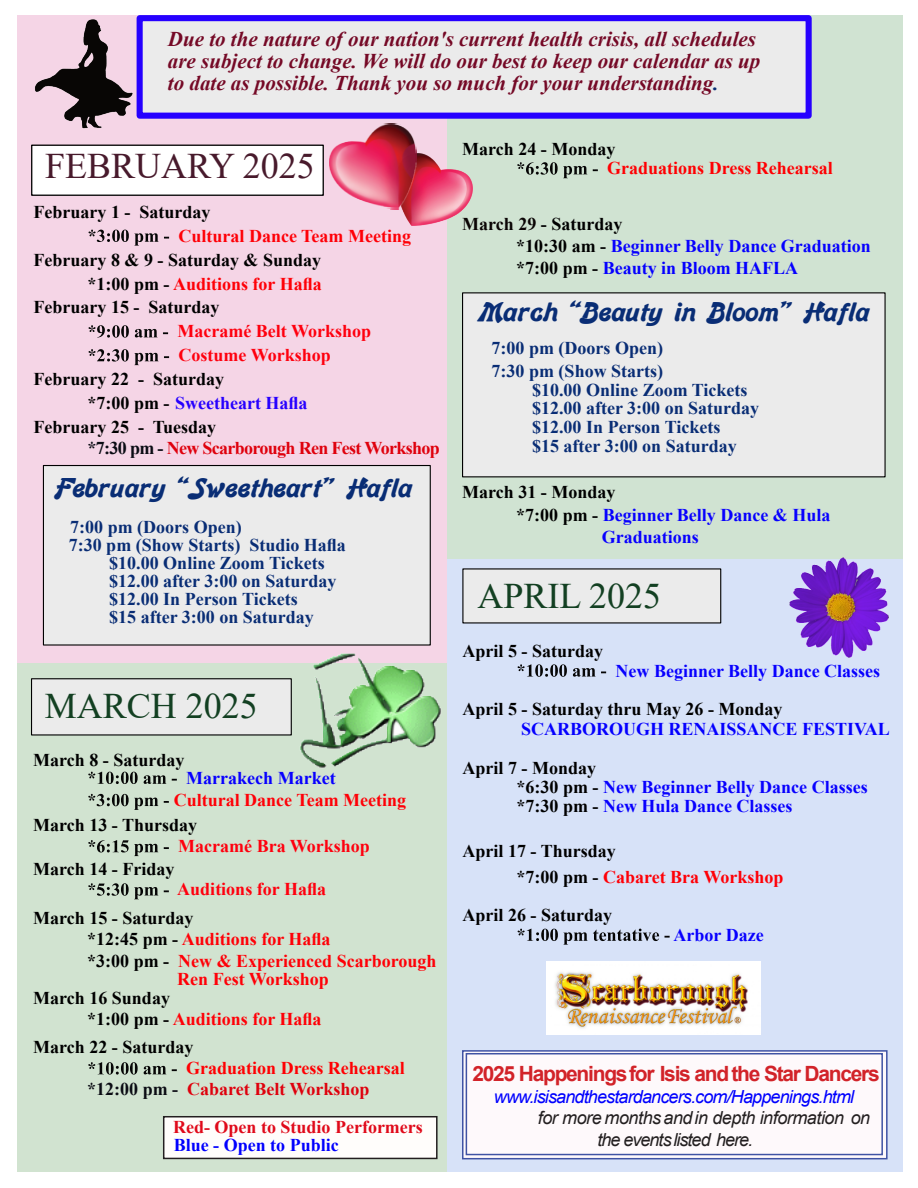
<style>
.page{position:relative;width:918px;height:1188px;background:#fff}
.page>*{position:absolute;margin:0;border:0;box-sizing:border-box;transform-origin:0 0}
.t1{font:36px "Times New Roman";color:#134022}
.t2{font:36px "Times New Roman";color:#481a2c}
.t3{font:700 27px "Banner";color:#092d75}
.t4{font:italic 700 21px/21.9px "Times New Roman";color:#750926}
.t5{font:700 21px "Arial";letter-spacing:-.06em;color:#d22329}
.t6{font:700 18px/20.9px "Times New Roman";color:#000}
.t7{font:700 18px/18.8px "Times New Roman";color:#092d75}
.t8{font:700 18px/19.4px "Times New Roman";color:#0800ff}
.t9{font:700 18px/21.6px "Times New Roman";color:#ff0007}
.t10{font:700 18px/22.4px "Times New Roman";color:#0500ff}
.t11{font:700 18px/20.9px "Times New Roman";color:#ff0003}
.t12{font:700 18px/23.9px "Times New Roman";color:#ff000e}
.t13{font:italic 18px/21.6px "Arial";letter-spacing:-.025em;color:#231f20}
.t14{font:italic 18px "Arial";letter-spacing:-.045em;color:#00f}
.t15{font:700 18px "Times New Roman";letter-spacing:-.035em;color:#df010d}
.t16{font:700 18px "Times New Roman";color:#e00a1a}
.t17{font:700 18px "Times New Roman";color:#2600ff}
.t18{font:700 18px "Times New Roman";color:#00f}
.s1{color:#092d75}
.s2{color:#000}
.s3{color:#0b0c14}
.s4{color:#ff0007}
.s5{color:#df010d}
.s6{color:#0b0505}
.s7{color:#0800ff}
</style>
<div class="page">
<div style="left:447px;top:559px;width:456px;height:428px;background:#d7e2f8"></div>
<div style="left:447px;top:15px;width:456px;height:544px;background:#d0e3d2"></div>
<div style="left:17px;top:15px;width:430px;height:648px;background:#f5d5e6"></div>
<div style="left:43px;top:465px;width:388px;height:181px;background:#ebebeb;border:1px solid #000"></div>
<div style="left:462px;top:292px;width:424px;height:185px;background:#ebebeb"></div>
<img style="left:89px;top:230px;width:40px;height:12px">
<img style="left:89px;top:325px;width:40px;height:13px">
<img style="left:89px;top:349px;width:40px;height:13px">
<div style="left:17px;top:663px;width:430px;height:509px;background:#d1e3d0"></div>
<div style="left:462px;top:568px;width:259px;height:55px;background:#ebebeb"></div>
<div style="left:163px;top:1116px;width:275px;height:43px;background:#fffdfb;border:2px solid #231f20"></div>
<div style="left:31px;top:145px;width:293px;height:51px;background:#fff;border:1px solid #000"></div>
<img style="left:35px;top:19px;width:98px;height:109px">
<div style="left:31px;top:678px;width:261px;height:58px;background:#ebebeb;border:1px solid #000"></div>
<div style="left:137px;top:15px;width:675px;height:104px;background:#ebebeb;border:6px solid #2600ff"></div>
<img style="left:88px;top:772px;width:50px;height:12px">
<img style="left:88px;top:794px;width:41px;height:12px">
<img style="left:88px;top:840px;width:51px;height:16px">
<img style="left:88px;top:883px;width:41px;height:13px">
<img style="left:88px;top:1062px;width:50px;height:13px">
<img style="left:396px;top:153px;width:76px;height:73px">
<img style="left:283px;top:649px;width:168px;height:122px">
<img style="left:329px;top:123px;width:88px;height:86px">
<img style="left:517px;top:162px;width:41px;height:13px">
<img style="left:518px;top:664px;width:49px;height:13px">
<img style="left:518px;top:929px;width:49px;height:15px">
<img style="left:355px;top:987px;width:548px;height:185px">
<img style="left:790px;top:557px;width:98px;height:101px">
<img style="left:546px;top:961px;width:215px;height:73px">
<p class="t4" style="left:168px;top:30px;width:594px">Due to the nature of our nation's current health crisis, all schedules are subject to change. We will do our best to keep our calendar as up to date as possible. Thank you so much for your understanding<span class="s1">.</span></p>
<h1 class="t2" style="left:45px;top:153px;width:271px">FEBRUARY 2025</h1>
<p class="t6" style="left:34px;top:203px;width:178px">February 1 - Saturday</p>
<p class="t9" style="left:179px;top:227px;width:234px">Cultural Dance Team Meeting</p>
<p class="t6" style="left:34px;top:251px;width:289px">February 8 &amp; 9 - Saturday &amp; Sunday</p>
<p class="t9" style="left:88px;top:275px;width:236px"><span class="s2">*1:00 pm -</span> Auditions for Hafla</p>
<p class="t6" style="left:34px;top:299px;width:187px">February 15 - Saturday</p>
<p class="t12" style="left:178px;top:321px;width:195px">Macramé Belt Workshop<br>Costume Workshop</p>
<p class="t6" style="left:34px;top:371px;width:192px">February 22 - Saturday</p>
<p class="t17" style="left:88px;top:397px;width:222px"><span class="s2">*7:00 pm -</span> Sweetheart Hafla</p>
<p class="t6" style="left:34px;top:418px;width:184px">February 25 - Tuesday</p>
<p class="t15" style="left:88px;top:442px;width:354px"><span class="s3">*7:30 pm -</span> New Scarborough Ren Fest Workshop</p>
<h2 class="t3" style="left:55px;top:472px;width:359px">February “Sweetheart” Hafla</h2>
<p class="t7" style="left:70px;top:519px;width:173px">7:00 pm (Doors Open)</p>
<p class="t7" style="left:69px;top:537px;width:279px">7:30 pm (Show Starts) Studio Hafla</p>
<p class="t7" style="left:109px;top:555px;width:217px">$10.00 Online Zoom Tickets</p>
<p class="t7" style="left:109px;top:573px;width:229px">$12.00 after 3:00 on Saturday</p>
<p class="t7" style="left:109px;top:591px;width:190px">$12.00 In Person Tickets</p>
<p class="t7" style="left:109px;top:609px;width:206px">$15 after 3:00 on Saturday</p>
<h1 class="t1" style="left:45px;top:693px;width:215px">MARCH 2025</h1>
<p class="t6" style="left:33px;top:751px;width:153px">March 8 - Saturday</p>
<p class="t8" style="left:186px;top:770px;width:151px">Marrakech Market</p>
<p class="t9" style="left:174px;top:791px;width:234px">Cultural Dance Team Meeting</p>
<p class="t6" style="left:33px;top:817px;width:165px">March 13 - Thursday</p>
<p class="t12" style="left:178px;top:836px;width:193px">Macramé Bra Workshop</p>
<p class="t6" style="left:33px;top:860px;width:143px">March 14 - Friday</p>
<p class="t12" style="left:177px;top:879px;width:150px">Auditions for Hafla</p>
<p class="t9" style="left:87px;top:909px;width:351px;text-indent:-54px"><span class="s2">March 15 - Saturday<br>*12:45 pm -</span> Auditions for Hafla<br><span class="s2">*3:00 pm -</span> New &amp; Experienced Scarborough</p>
<p class="t9" style="left:177px;top:970px;width:153px">Ren Fest Workshop</p>
<p class="t6" style="left:87px;top:990px;width:236px;text-indent:-54px">March 16 Sunday<br>*1:00 pm - <span class="s4">Auditions for Hafla</span></p>
<p class="t6" style="left:33px;top:1039px;width:162px">March 22 - Saturday</p>
<p class="t11" style="left:87px;top:1060px;width:319px;text-indent:99px">Graduation Dress Rehearsal <span class="s3">*12:00 pm -</span> <span class="s5">Cabaret Belt Workshop</span></p>
<p class="t16" style="left:173px;top:1120px;width:251px">Red- Open to Studio Performers</p>
<p class="t18" style="left:174px;top:1138px;width:167px">Blue - Open to Public</p>
<p class="t6" style="left:462px;top:140px;width:155px">March 24 - Monday</p>
<p class="t11" style="left:607px;top:160px;width:227px">Graduations Dress Rehearsal</p>
<p class="t10" style="left:516px;top:214px;width:356px;text-indent:-54px"><span class="s6">March 29</span> <span class="s2">- Saturday<br>*10:30 am -</span> <span class="s7">Beginner Belly D</span>ance Graduatio<span class="s7">n </span><span class="s2">*7:00 pm -</span> Beauty in Bloom HAFLA</p>
<h2 class="t3" style="left:478px;top:296px;width:393px">March “Beauty in Bloom” Hafla</h2>
<p class="t7" style="left:492px;top:339px;width:173px;line-height:22.5px">7:00 pm (Doors Open)<br>7:30 pm (Show Starts)</p>
<p class="t7" style="left:532px;top:382px;width:229px">$10.00 Online Zoom Tickets $12.00 after 3:00 on Saturday $12.00 In Person Tickets<br>$15 after 3:00 on Saturday</p>
<p class="t6" style="left:462px;top:484px;width:155px">March 31 - Monday</p>
<p class="t8" style="left:516px;top:507px;width:316px"><span class="s2">*7:00 pm -</span> Beginner Belly Dance &amp; Hula</p>
<p class="t8" style="left:602px;top:529px;width:99px">Graduations</p>
<h1 class="t1" style="left:477px;top:583px;width:185px">APRIL 2025</h1>
<p class="t6" style="left:463px;top:643px;width:142px">April 5 - Saturday</p>
<p class="t8" style="left:616px;top:663px;width:266px">New Beginner Belly Dance Classes</p>
<p class="t6" style="left:463px;top:701px;width:322px">April 5 - Saturday thru May 26 - Monday</p>
<p class="t10" style="left:521px;top:719px;width:370px">SCARBOROUGH RENAISSANCE FESTIVAL</p>
<p class="t8" style="left:517px;top:760px;width:353px;text-indent:-54px"><span class="s2">April 7 - Monday<br>*6:30 pm -</span> New Beginner Belly Dance Classes <span class="s2">*7:30 pm -</span> New Hula Dance Classes</p>
<p class="t6" style="left:517px;top:840px;width:268px;line-height:25.3px;text-indent:-54px">April 17 - Thursday<br>*7:00 pm - <span class="s4">Cabaret Bra Workshop</span></p>
<p class="t6" style="left:463px;top:907px;width:151px">April 26 - Saturday</p>
<p class="t8" style="left:674px;top:927px;width:92px">Arbor Daze</p>
<p class="t5" style="left:472px;top:1066px;width:409px">2025 Happeningsfor Isis and the Star Dancers</p>
<p class="t14" style="left:494px;top:1089px;width:362px">www.isisandthestardancers.com/Happenings.html</p>
<p class="t13" style="left:597px;top:1109px;width:274px;text-indent:-59px">for more monthsandin depth information on the events listed here.</p>
</div>
